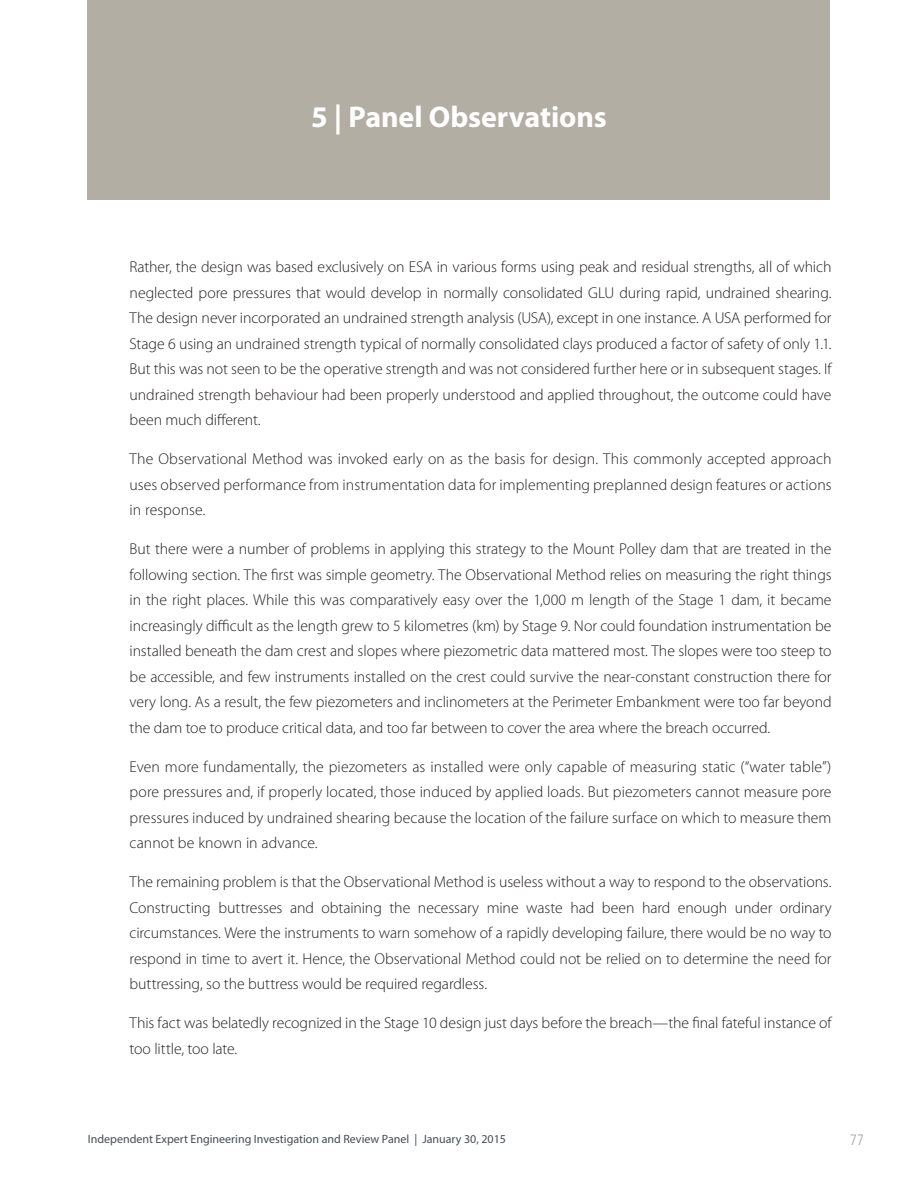
<style>
.page{position:relative;width:918px;height:1188px;background:#fff}
.page>*{position:absolute;margin:0;border:0;box-sizing:border-box;transform-origin:0 0}
.MainHeader{font:700 30px "Myriad Pro";letter-spacing:-.005em;color:#fff}
.Paragraph_1_col{font:300 15.75px/25.5px "Myriad Pro";letter-spacing:-.005em;color:#231f20;text-align:justify}
.t1{font:300 condensed 15px "Frutiger";color:#a5a6aa}
.t2{font:12px "Myriad Pro";color:#454c59}
</style>
<div class="page">
<div style="left:88px;top:0;width:742px;height:200px;background:#b3aea4"></div>
<p class="MainHeader" style="left:311px;top:97px;width:297px">5 | Panel Observations</p>
<p class="Paragraph_1_col" style="left:130px;top:254px;width:704px">Rather, the design was based exclusively on ESA in various forms using peak and residual strengths, all of which neglected pore pressures that would develop in normally consolidated GLU during rapid, undrained shearing.<br>The design never incorporated an undrained strength analysis (USA), except in one instance. A USA performed for Stage 6 using an undrained strength typical of normally consolidated clays produced a factor of safety of only 1.1.<br>But this was not seen to be the operative strength and was not considered further here or in subsequent stages. If undrained strength behaviour had been properly understood and applied throughout, the outcome could have been much different.</p>
<p class="Paragraph_1_col" style="left:130px;top:446px;width:704px">The Observational Method was invoked early on as the basis for design. This commonly accepted approach uses observed performance from instrumentation data for implementing preplanned design features or actions in response.</p>
<p class="Paragraph_1_col" style="left:130px;top:536px;width:704px">But there were a number of problems in applying this strategy to the Mount Polley dam that are treated in the following section. The first was simple geometry. The Observational Method relies on measuring the right things in the right places. While this was comparatively easy over the 1,000 m length of the Stage 1 dam, it became increasingly difficult as the length grew to 5 kilometres (km) by Stage 9. Nor could foundation instrumentation be installed beneath the dam crest and slopes where piezometric data mattered most. The slopes were too steep to be accessible, and few instruments installed on the crest could survive the near-constant construction there for very long. As a result, the few piezometers and inclinometers at the Perimeter Embankment were too far beyond the dam toe to produce critical data, and too far between to cover the area where the breach occurred.</p>
<p class="Paragraph_1_col" style="left:130px;top:754px;width:703px">Even more fundamentally, the piezometers as installed were only capable of measuring static (“water table”) pore pressures and, if properly located, those induced by applied loads. But piezometers cannot measure pore pressures induced by undrained shearing because the location of the failure surface on which to measure them cannot be known in advance.</p>
<p class="Paragraph_1_col" style="left:130px;top:869px;width:704px">The remaining problem is that the Observational Method is useless without a way to respond to the observations.<br>Constructing buttresses and obtaining the necessary mine waste had been hard enough under ordinary circumstances. Were the instruments to warn somehow of a rapidly developing failure, there would be no way to respond in time to avert it. Hence, the Observational Method could not be relied on to determine the need for buttressing, so the buttress would be required regardless.</p>
<p class="Paragraph_1_col" style="left:130px;top:1010px;width:704px">This fact was belatedly recognized in the Stage 10 design just days before the breach—the final fateful instance of too little, too late.</p>
<p class="t2" style="left:88px;top:1132px;width:420px">Independent Expert Engineering Investigation and Review Panel | January 30, 2015</p>
<p class="t1" style="left:850px;top:1132px;width:16px">77</p>
</div>
